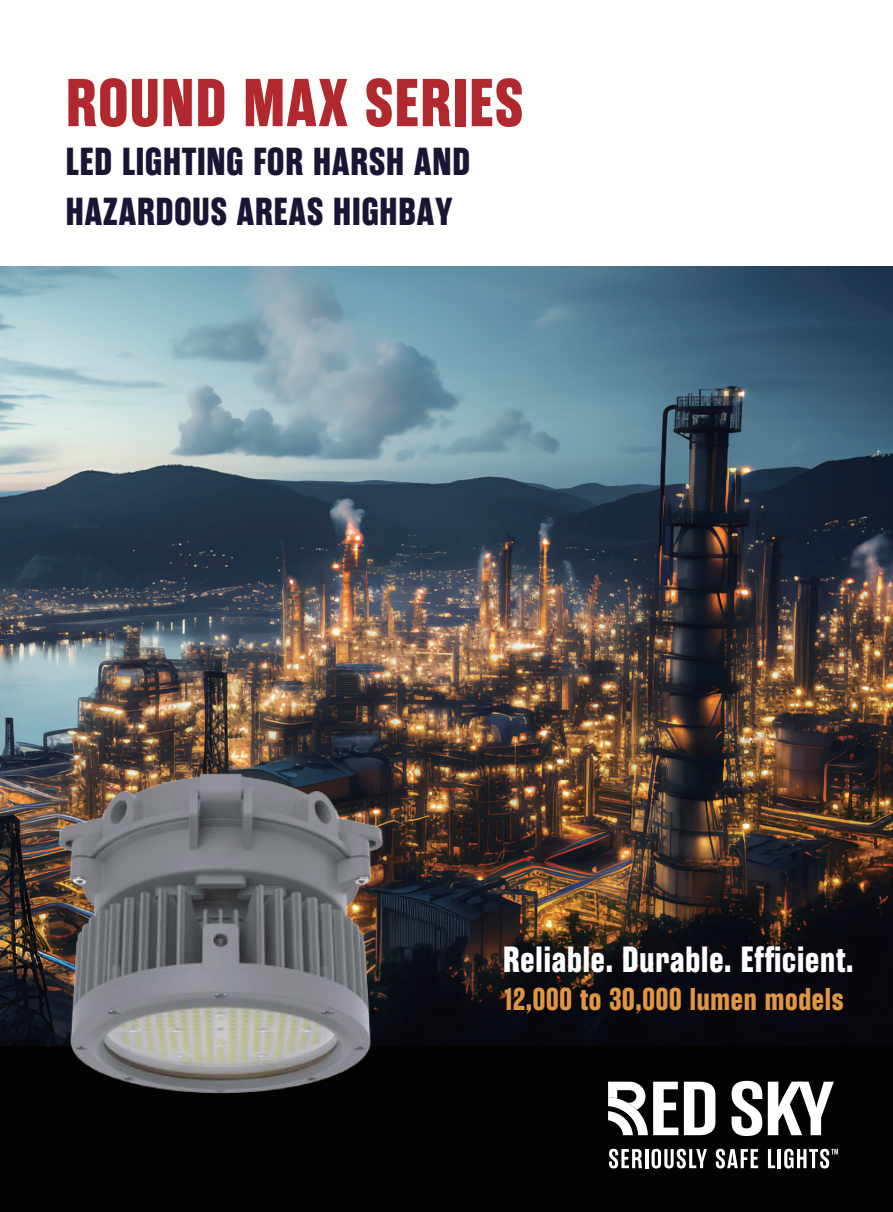
<style>
.page{position:relative;width:893px;height:1212px;background:#fff}
.page>*{position:absolute;margin:0;border:0;box-sizing:border-box;transform-origin:0 0}
.t1{font:700 67.5px "Rama Gothic E";letter-spacing:.025em;color:#b1282e}
.t2{font:700 39px/49.2px "Rama Gothic E";letter-spacing:.025em;color:#191534}
.t3{font:700 36.3px "Rama Gothic E";letter-spacing:.025em;color:#fff}
.t4{font:700 31.5px "Rama Gothic E";letter-spacing:.025em;color:#e09642}
</style>
<div class="page">
<div style="left:0;top:844px;width:893px;height:368px;background:#030303"></div>
<img style="left:0;top:267px;width:893px;height:778px">
<svg style="left:609px;top:1149px;width:33px;height:19px"></svg>
<hr style="left:645px;top:1149px;width:3px;height:19px;background:#fff">
<svg style="left:652px;top:1149px;width:55px;height:19px"></svg>
<svg style="left:716px;top:1149px;width:42px;height:19px"></svg>
<svg style="left:768px;top:1149px;width:7px;height:19px"></svg>
<hr style="left:778px;top:1149px;width:3px;height:19px;background:#fff">
<svg style="left:784px;top:1149px;width:54px;height:19px"></svg>
<svg style="left:684px;top:1082px;width:31px;height:53px"></svg>
<svg style="left:732px;top:1081px;width:30px;height:55px"></svg>
<svg style="left:768px;top:1082px;width:66px;height:53px"></svg>
<svg style="left:608px;top:1082px;width:70px;height:53px"></svg>
<img style="left:28px;top:744px;width:384px;height:349px">
<h1 class="t1" style="left:66px;top:65px;width:459px">ROUND MAX SERIES</h1>
<p class="t2" style="left:66px;top:138px;width:406px">LED LIGHTING FOR HARSH AND<br>HAZARDOUS AREAS HIGHBAY</p>
<p class="t3" style="left:503px;top:939px;width:352px">Reliable. Durable. Efficient.</p>
<p class="t4" style="left:504px;top:982px;width:341px">12,000 to 30,000 lumen models</p>
</div>
